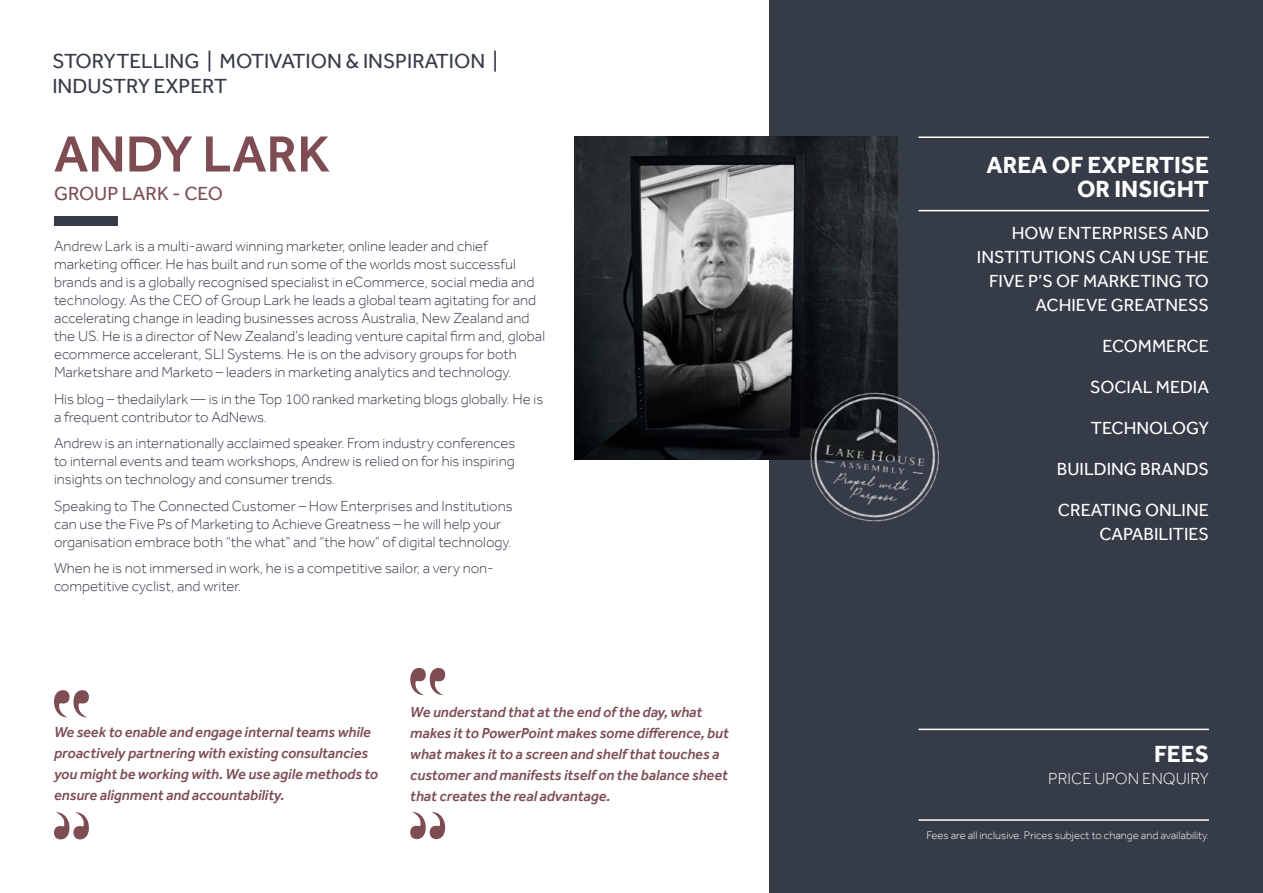
<style>
.page{position:relative;width:1263px;height:893px;background:#fff}
.page>*{position:absolute;margin:0;border:0;box-sizing:border-box;transform-origin:0 0}
.t1{font:500 52.5px "Effra";color:#7d4d53}
.t2{font:700 24px/24px "Effra";color:#fff;text-align:right}
.t3{font:21px/25.2px "Effra";color:#363b48}
.t4{font:19.5px "Effra";color:#7d4d53}
.t5{font:18px/24px "Effra";color:#fff;text-align:right}
.t6{font:300 16.5px "Effra";color:#fff}
.t7{font:300 15px/18px "Effra";color:#363b48}
.t8{font:italic 500 15px/21px "Effra";color:#7d4d53}
.t9{font:300 11.25px "Effra";color:#fff}
</style>
<div class="page">
<div style="left:770px;top:0;width:493px;height:893px;background:#363b48"></div>
<img style="left:574px;top:136px;width:323px;height:323px">
<div style="left:54px;top:216px;width:64px;height:10px;background:#363b48"></div>
<img style="left:791px;top:376px;width:149px;height:146px">
<svg style="left:410px;top:668px;width:35px;height:27px"></svg>
<svg style="left:410px;top:812px;width:35px;height:27px"></svg>
<hr style="left:918px;top:210px;width:291px;height:1px;background:#fff">
<hr style="left:918px;top:136px;width:291px;height:2px;background:#fff">
<svg style="left:54px;top:690px;width:35px;height:27px"></svg>
<svg style="left:54px;top:812px;width:35px;height:27px"></svg>
<hr style="left:918px;top:729px;width:291px;height:1px;background:#fff">
<hr style="left:918px;top:819px;width:291px;height:2px;background:#fff">
<h3 class="t3" style="left:52px;top:48px;width:447px">STORYTELLING | MOTIVATION &amp; INSPIRATION |<br>INDUSTRY EXPERT</h3>
<h1 class="t1" style="left:54px;top:123px;width:277px">ANDY LARK</h1>
<h3 class="t4" style="left:54px;top:182px;width:171px">GROUP LARK - CEO</h3>
<p class="t7" style="left:54px;top:237px;width:493px">Andrew Lark is a multi-award winning marketer, online leader and chief marketing officer. He has built and run some of the worlds most successful brands and is a globally recognised specialist in eCommerce, social media and technology. As the CEO of Group Lark he leads a global team agitating for and accelerating change in leading businesses across Australia, New Zealand and the US. He is a director of New Zealand’s leading venture capital firm and, global ecommerce accelerant, SLI Systems. He is on the advisory groups for both Marketshare and Marketo – leaders in marketing analytics and technology.</p>
<p class="t7" style="left:54px;top:390px;width:491px">His blog – thedailylark — is in the Top 100 ranked marketing blogs globally. He is a frequent contributor to AdNews.</p>
<p class="t7" style="left:54px;top:434px;width:463px;text-align:justify">Andrew is an internationally acclaimed speaker. From industry conferences to internal events and team workshops, Andrew is relied on for his inspiring insights on technology and consumer trends.</p>
<p class="t7" style="left:54px;top:497px;width:460px">Speaking to The Connected Customer – How Enterprises and Institutions can use the Five Ps of Marketing to Achieve Greatness – he will help your organisation embrace both “the what” and “the how” of digital technology.</p>
<p class="t7" style="left:54px;top:559px;width:441px">When he is not immersed in work, he is a competitive sailor, a very non&shy;competitive cyclist, and writer.</p>
<p class="t8" style="left:54px;top:721px;width:326px">We seek to enable and engage internal teams while proactively partnering with existing consultancies you might be working with. We use agile methods to ensure alignment and accountability.</p>
<p class="t8" style="left:410px;top:701px;width:320px">We understand that at the end of the day, what makes it to PowerPoint makes some difference, but what makes it to a screen and shelf that touches a customer and manifests itself on the balance sheet that creates the real advantage.</p>
<h2 class="t2" style="left:987px;top:152px;width:224px">AREA OF EXPERTISE<br>OR INSIGHT</h2>
<p class="t5" style="left:977px;top:220px;width:234px">HOW ENTERPRISES AND<br>INSTITUTIONS CAN USE THE<br>FIVE P’S OF MARKETING TO<br>ACHIEVE GREATNESS</p>
<p class="t5" style="left:1102px;top:333px;width:108px">ECOMMERCE</p>
<p class="t5" style="left:1090px;top:374px;width:120px">SOCIAL MEDIA</p>
<p class="t5" style="left:1091px;top:415px;width:120px">TECHNOLOGY</p>
<p class="t5" style="left:1057px;top:456px;width:154px">BUILDING BRANDS</p>
<p class="t5" style="left:1058px;top:497px;width:153px">CREATING ONLINE<br>CAPABILITIES</p>
<h2 class="t2" style="left:1154px;top:741px;width:56px">FEES</h2>
<p class="t6" style="left:1048px;top:769px;width:162px">PRICE UPON ENQUIRY</p>
<p class="t9" style="left:926px;top:828px;width:284px">Fees are all inclusive. Prices subject to change and availability.</p>
</div>
